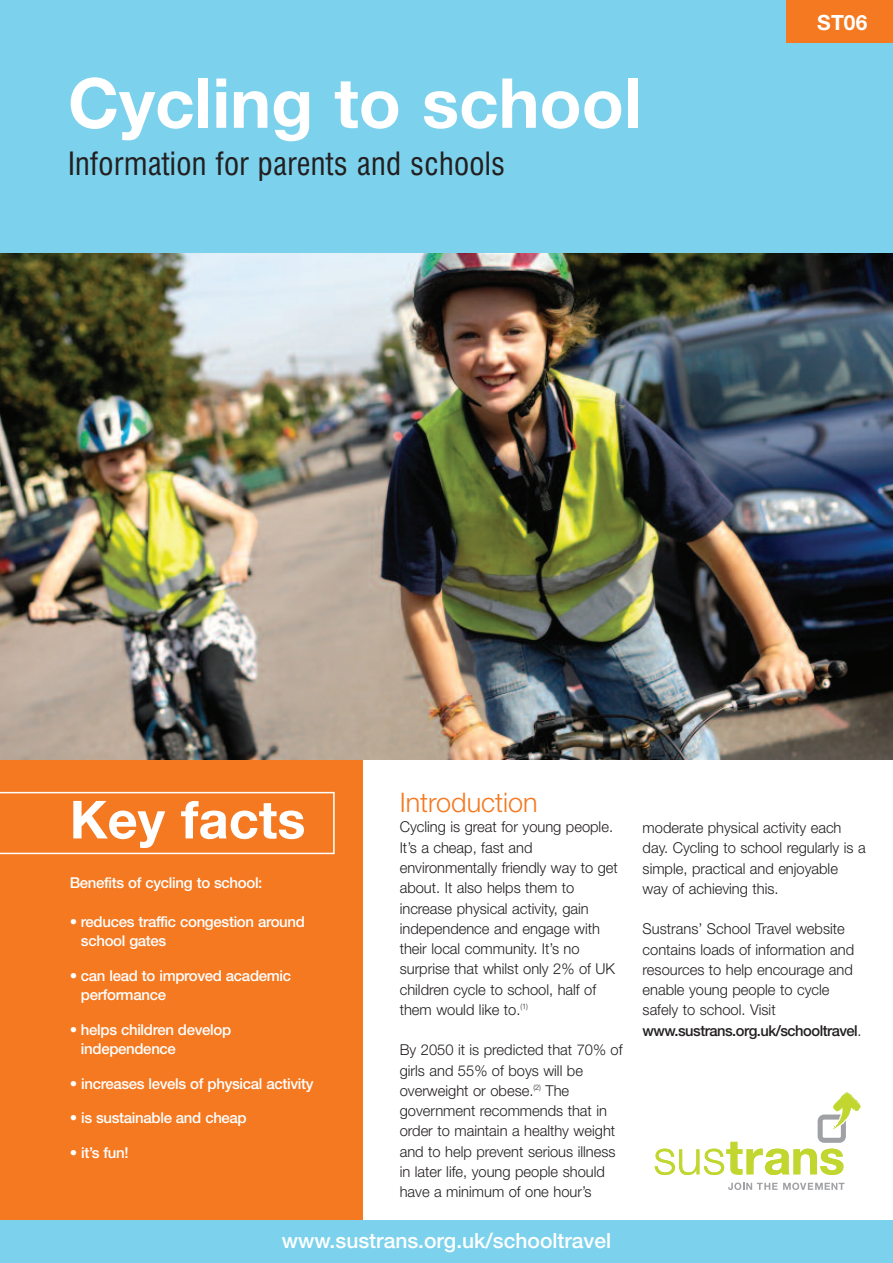
<style>
.page{position:relative;width:893px;height:1263px;background:#fff}
.page>*{position:absolute;margin:0;border:0;box-sizing:border-box;transform-origin:0 0}
.t1{font:700 69px "Helvetica Neue";color:#fff}
.t2{font:700 52.5px "Helvetica Neue";color:#fff}
.t3{font:condensed 31.2px "Swiss 721 BT";letter-spacing:.01em;color:#231f20}
.t4{font:300 27px "Helvetica Neue";color:#f47921}
.t5{font:500 21px "Helvetica Neue";color:#fff}
.t6{font:700 21px "Helvetica Neue";color:#fff}
.t7{font:300 15px/20.2px "Helvetica Neue";color:#231f20}
.t8{font:500 15px/19.5px "Helvetica Neue";letter-spacing:-.02em;color:#fff}
.s1{font-weight:500}
</style>
<div class="page">
<div style="left:0;top:691px;width:363px;height:540px;background:#f47921"></div>
<img style="left:0;top:253px;width:893px;height:506px">
<div style="left:0;top:0;width:893px;height:253px;background:#7cd2ec"></div>
<div style="left:787px;top:0;width:106px;height:43px;background:#f47921"></div>
<div style="left:0;top:1220px;width:893px;height:43px;background:#7cd2ec"></div>
<svg style="left:0;top:792px;width:335px;height:62px"></svg>
<svg style="left:728px;top:1182px;width:49px;height:8px"></svg>
<svg style="left:783px;top:1182px;width:61px;height:8px"></svg>
<svg style="left:655px;top:1092px;width:205px;height:83px"></svg>
<h1 class="t1" style="left:68px;top:79px;width:575px">Cycling to school</h1>
<h3 class="t3" style="left:68px;top:152px;width:439px">Information for parents and schools</h3>
<h3 class="t6" style="left:817px;top:15px;width:52px">ST06</h3>
<h2 class="t2" style="left:70px;top:801px;width:237px">Key facts</h2>
<p class="t8" style="left:70px;top:874px;width:194px">Benefits of cycling to school:</p>
<p class="t8" style="left:81px;top:913px;width:226px;text-indent:-11px">• reduces traffic congestion around school gates</p>
<p class="t8" style="left:81px;top:967px;width:212px;text-indent:-11px">• can lead to improved academic performance</p>
<p class="t8" style="left:81px;top:1021px;width:152px;text-indent:-11px">• helps children develop independence</p>
<p class="t8" style="left:70px;top:1075px;width:245px">• increases levels of physical activity</p>
<p class="t8" style="left:70px;top:1110px;width:179px">• is sustainable and cheap</p>
<p class="t8" style="left:70px;top:1144px;width:60px">• it’s fun!</p>
<h3 class="t4" style="left:400px;top:793px;width:140px">Introduction</h3>
<p class="t7" style="left:400px;top:818px;width:220px">Cycling is great for young people.<br>It’s a cheap, fast and environmentally friendly way to get about. It also helps them to increase physical activity, gain independence and engage with their local community. It’s no surprise that whilst only 2% of UK children cycle to school, half of them would like to.<sup>(1)</sup></p>
<p class="t7" style="left:400px;top:1041px;width:224px">By 2050 it is predicted that 70% of girls and 55% of boys will be overweight or obese.<sup>(2)</sup> The government recommends that in order to maintain a healthy weight and to help prevent serious illness in later life, young people should have a minimum of one hour’s</p>
<h3 class="t5" style="left:282px;top:1233px;width:331px">www.sustrans.org.uk/schooltravel</h3>
<p class="t7" style="left:643px;top:819px;width:225px">moderate physical activity each day. Cycling to school regularly is a simple, practical and enjoyable way of achieving this.</p>
<p class="t7" style="left:643px;top:920px;width:221px">Sustrans’ School Travel website contains loads of information and resources to help encourage and enable young people to cycle safely to school. Visit <span class="s1">www.sustrans.org.uk/schooltravel</span>.</p>
</div>
